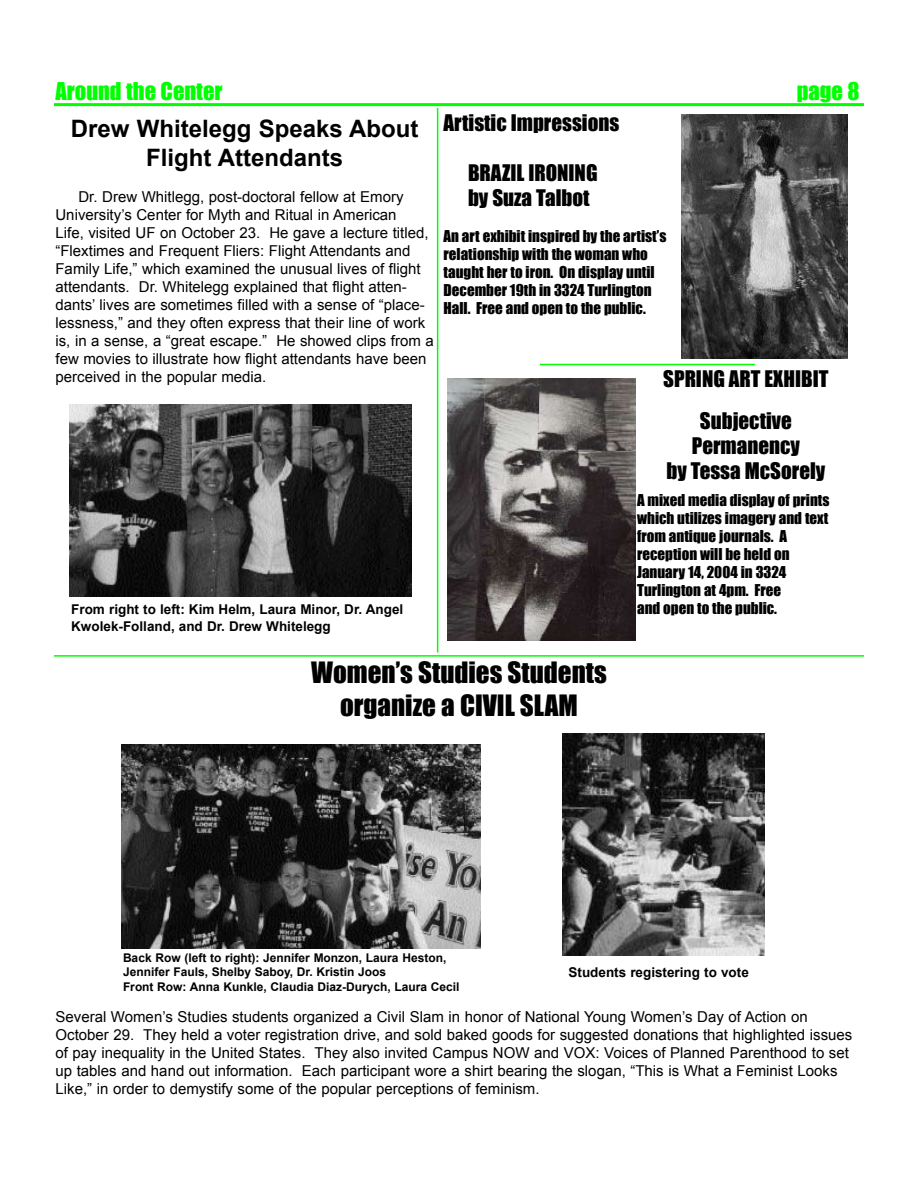
<style>
.page{position:relative;width:918px;height:1188px;background:#fff}
.page>*{position:absolute;margin:0;border:0;box-sizing:border-box;transform-origin:0 0}
.t1{font:27px/32.4px "Impact";color:#000;text-align:center}
.t2{font:700 24px/28.8px "Arial";color:#000;text-align:center}
.t3{font:22.5px "Impact";color:#0f0}
.t4{font:21px/25.2px "Impact";color:#000;text-align:center}
.t5{font:15px/18px "Arial";color:#000}
.t6{font:15px/18px "Impact";color:#000}
.t7{font:700 13.5px/16.2px "Arial";color:#000}
.t8{font:700 12px/14.4px "Arial";color:#000}
</style>
<div class="page">
<img style="left:682px;top:115px;width:165px;height:244px">
<img style="left:448px;top:378px;width:188px;height:262px">
<hr style="left:540px;top:364px;width:215px;height:1px;background:#0f0">
<img style="left:70px;top:405px;width:342px;height:191px">
<hr style="left:437px;top:108px;width:1px;height:545px;background:#0f0">
<hr style="left:54px;top:655px;width:810px;height:2px;background:#0f0">
<img style="left:122px;top:745px;width:358px;height:203px">
<img style="left:562px;top:734px;width:203px;height:221px">
<hr style="left:54px;top:103px;width:810px;height:3px;background:#0f0">
<h3 class="t3" style="left:56px;top:78px;width:169px">Around the Center</h3>
<h3 class="t3" style="left:797px;top:78px;width:64px">page 8</h3>
<h2 class="t2" style="left:71px;top:114px;width:349px">Drew Whitelegg Speaks About<br>Flight Attendants</h2>
<p class="t5" style="left:56px;top:188px;width:380px;text-indent:23px">Dr. Drew Whitlegg, post-doctoral fellow at Emory University’s Center for Myth and Ritual in American<br>Life, visited UF on October 23. He gave a lecture titled, “Flextimes and Frequent Fliers: Flight Attendants and Family Life,” which examined the unusual lives of flight attendants. Dr. Whitelegg explained that flight atten&shy;dants’ lives are sometimes filled with a sense of “place&shy;lessness,” and they often express that their line of work is, in a sense, a “great escape.” He showed clips from a few movies to illustrate how flight attendants have been perceived in the popular media.</p>
<p class="t7" style="left:71px;top:601px;width:334px">From right to left: Kim Helm, Laura Minor, Dr. Angel<br>Kwolek-Folland, and Dr. Drew Whitelegg</p>
<h3 class="t4" style="left:444px;top:110px;width:177px">Artistic Impressions</h3>
<h3 class="t4" style="left:468px;top:160px;width:131px;text-align:left">BRAZIL IRONING by Suza Talbot</h3>
<p class="t6" style="left:444px;top:227px;width:224px">An art exhibit inspired by the artist’s relationship with the woman who taught her to iron. On display until December 19th in 3324 Turlington Hall. Free and open to the public.</p>
<h3 class="t4" style="left:663px;top:358px;width:167px;line-height:41.4px">SPRING ART EXHIBIT<br>Subjective</h3>
<h3 class="t4" style="left:666px;top:433px;width:160px">Permanency<br>by Tessa McSorely</h3>
<p class="t6" style="left:637px;top:491px;width:194px">A mixed media display of prints which utilizes imagery and text from antique journals. A reception will be held on<br>January 14, 2004 in 3324<br>Turlington at 4pm. Free<br>and open to the public.</p>
<h1 class="t1" style="left:311px;top:656px;width:297px">Women’s Studies Students organize a CIVIL SLAM</h1>
<p class="t8" style="left:123px;top:951px;width:338px">Back Row (left to right): Jennifer Monzon, Laura Heston,<br>Jennifer Fauls, Shelby Saboy, Dr. Kristin Joos<br>Front Row: Anna Kunkle, Claudia Diaz-Durych, Laura Cecil</p>
<p class="t7" style="left:568px;top:964px;width:182px">Students registering to vote</p>
<p class="t5" style="left:56px;top:1007px;width:798px">Several Women’s Studies students organized a Civil Slam in honor of National Young Women’s Day of Action on October 29. They held a voter registration drive, and sold baked goods for suggested donations that highlighted issues of pay inequality in the United States. They also invited Campus NOW and VOX: Voices of Planned Parenthood to set up tables and hand out information. Each participant wore a shirt bearing the slogan, “This is What a Feminist Looks Like,” in order to demystify some of the popular perceptions of feminism.</p>
</div>
